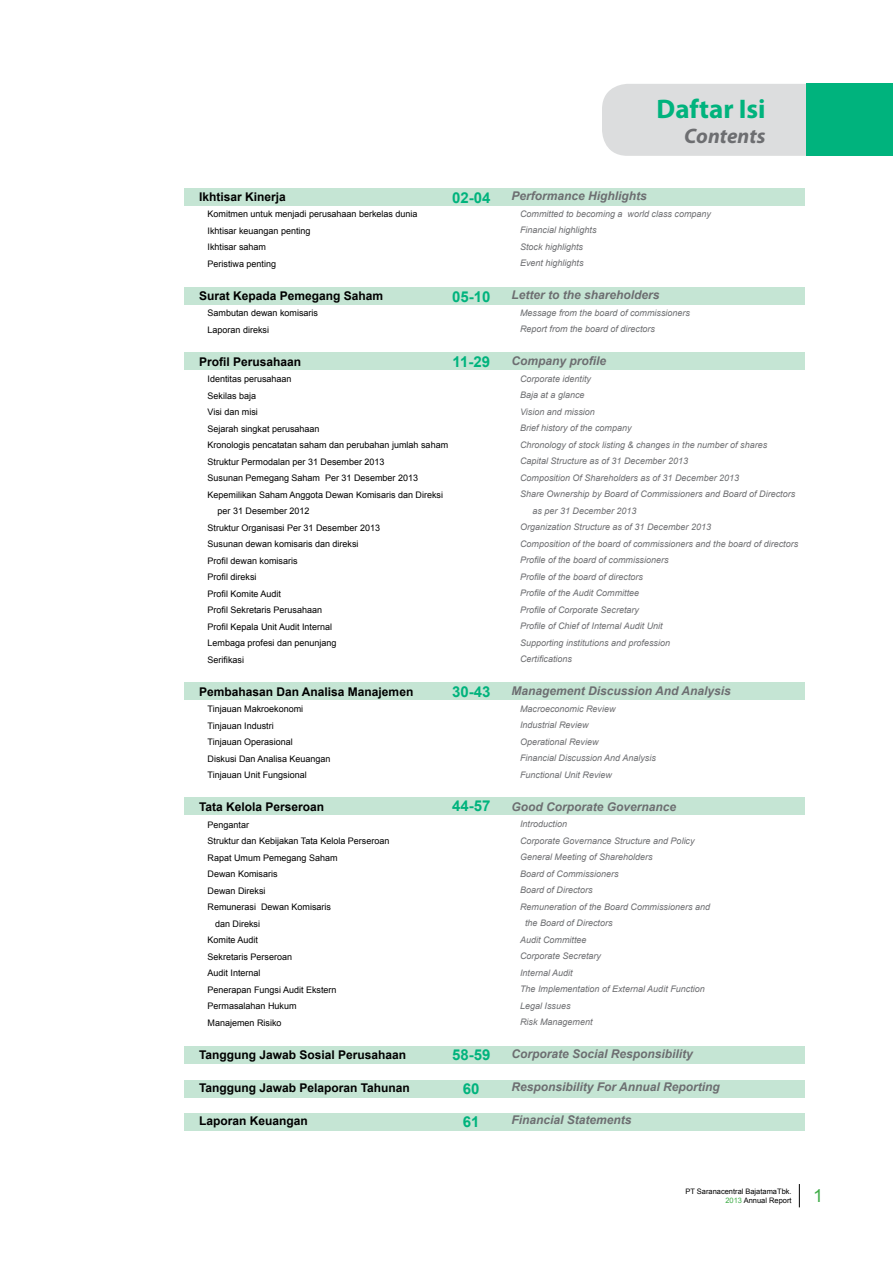
<style>
.page{position:relative;width:893px;height:1263px;background:#fff}
.page>*{position:absolute;margin:0;border:0;box-sizing:border-box;transform-origin:0 0}
.t1{font:700 27px "Myriad Pro";color:#00b37d}
.t2{font:italic 700 21px "Myriad Pro";color:#6d6e71}
.t3{font:18px "Arial";color:#41ad49}
.t4{font:700 15px/32.8px "Arial";color:#00b37d}
.t5{font:italic 700 12px "Arial";color:#6d6e71}
.t6{font:700 12px "Arial";color:#000}
.t7{font:italic 9px/16.5px "Arial";color:#6d6e71}
.t8{font:9px/16.5px "Arial";color:#000}
.t9{font:7.5px/9px "Arial";color:#000;text-align:right}
.s1{color:#41ad49}
</style>
<div class="page">
<svg style="left:799px;top:1184px;width:1px;height:23px"></svg>
<div style="left:184px;top:188px;width:621px;height:17px;background:#c5e5d4"></div>
<div style="left:184px;top:288px;width:621px;height:17px;background:#c5e5d4"></div>
<div style="left:184px;top:353px;width:621px;height:17px;background:#c5e5d4"></div>
<div style="left:184px;top:683px;width:621px;height:17px;background:#c5e5d4"></div>
<div style="left:184px;top:797px;width:621px;height:17px;background:#c5e5d4"></div>
<div style="left:184px;top:1046px;width:621px;height:17px;background:#c5e5d4"></div>
<div style="left:184px;top:1080px;width:621px;height:17px;background:#c5e5d4"></div>
<div style="left:184px;top:1113px;width:621px;height:17px;background:#c5e5d4"></div>
<div style="left:602px;top:84px;width:204px;height:72px;background:#dcddde"></div>
<div style="left:806px;top:84px;width:87px;height:72px;background:#00b37d"></div>
<h3 class="t4" style="left:452px;top:182px;width:40px">02-04</h3>
<h3 class="t6" style="left:199px;top:188px;width:88px">Ikhtisar Kinerja</h3>
<p class="t8" style="left:208px;top:206px;width:212px">Komitmen untuk menjadi perusahaan berkelas dunia<br>Ikhtisar keuangan penting<br>Ikhtisar saham<br>Peristiwa penting</p>
<h3 class="t6" style="left:199px;top:287px;width:186px">Surat Kepada Pemegang Saham</h3>
<p class="t8" style="left:208px;top:305px;width:112px">Sambutan dewan komisaris<br>Laporan direksi</p>
<h3 class="t6" style="left:199px;top:353px;width:104px">Profil Perusahaan</h3>
<p class="t8" style="left:208px;top:371px;width:86px">Identitas perusahaan</p>
<p class="t8" style="left:208px;top:387px;width:50px">Sekilas baja</p>
<p class="t8" style="left:208px;top:404px;width:52px">Visi dan misi</p>
<p class="t8" style="left:208px;top:420px;width:114px">Sejarah singkat perusahaan</p>
<p class="t8" style="left:208px;top:437px;width:242px">Kronologis pencatatan saham dan perubahan jumlah saham</p>
<p class="t8" style="left:208px;top:453px;width:179px">Struktur Permodalan per 31 Desember 2013</p>
<p class="t8" style="left:208px;top:470px;width:212px">Susunan Pemegang Saham Per 31 Desember 2013</p>
<p class="t8" style="left:208px;top:486px;width:237px">Kepemilikan Saham Anggota Dewan Komisaris dan Direksi</p>
<p class="t8" style="left:218px;top:503px;width:94px">per 31 Desember 2012</p>
<p class="t8" style="left:208px;top:519px;width:174px">Struktur Organisasi Per 31 Desember 2013</p>
<p class="t8" style="left:208px;top:536px;width:153px">Susunan dewan komisaris dan direksi</p>
<p class="t8" style="left:208px;top:552px;width:92px">Profil dewan komisaris</p>
<p class="t8" style="left:208px;top:569px;width:51px">Profil direksi</p>
<p class="t8" style="left:208px;top:585px;width:75px">Profil Komite Audit</p>
<p class="t8" style="left:208px;top:602px;width:116px">Profil Sekretaris Perusahaan</p>
<p class="t8" style="left:208px;top:618px;width:126px">Profil Kepala Unit Audit Internal</p>
<p class="t8" style="left:208px;top:635px;width:131px">Lembaga profesi dan penunjang</p>
<p class="t8" style="left:208px;top:651px;width:38px">Serifikasi</p>
<h3 class="t6" style="left:199px;top:683px;width:216px">Pembahasan Dan Analisa Manajemen</h3>
<p class="t8" style="left:208px;top:701px;width:125px">Tinjauan Makroekonomi<br>Tinjauan Industri<br>Tinjauan Operasional<br>Diskusi Dan Analisa Keuangan<br>Tinjauan Unit Fungsional</p>
<h3 class="t6" style="left:199px;top:799px;width:127px">Tata Kelola Perseroan</h3>
<p class="t8" style="left:208px;top:816px;width:43px">Pengantar</p>
<p class="t8" style="left:208px;top:833px;width:183px">Struktur dan Kebijakan Tata Kelola Perseroan</p>
<p class="t8" style="left:208px;top:849px;width:132px">Rapat Umum Pemegang Saham</p>
<p class="t8" style="left:208px;top:866px;width:72px">Dewan Komisaris</p>
<p class="t8" style="left:208px;top:882px;width:60px">Dewan Direksi</p>
<p class="t8" style="left:208px;top:899px;width:125px">Remunerasi Dewan Komisaris</p>
<p class="t8" style="left:215px;top:915px;width:47px">dan Direksi</p>
<p class="t8" style="left:208px;top:932px;width:52px">Komite Audit</p>
<p class="t8" style="left:208px;top:948px;width:86px">Sekretaris Perseroan</p>
<p class="t8" style="left:208px;top:965px;width:55px">Audit Internal</p>
<p class="t8" style="left:208px;top:981px;width:131px">Penerapan Fungsi Audit Ekstern</p>
<p class="t8" style="left:208px;top:998px;width:91px">Permasalahan Hukum</p>
<p class="t8" style="left:208px;top:1014px;width:76px">Manajemen Risiko</p>
<h3 class="t6" style="left:199px;top:1046px;width:209px">Tanggung Jawab Sosial Perusahaan</h3>
<h3 class="t6" style="left:199px;top:1079px;width:212px">Tanggung Jawab Pelaporan Tahunan</h3>
<h3 class="t6" style="left:199px;top:1112px;width:110px">Laporan Keuangan</h3>
<h3 class="t4" style="left:452px;top:280px;width:40px">05-10</h3>
<h3 class="t4" style="left:452px;top:346px;width:39px">11-29</h3>
<h3 class="t4" style="left:452px;top:675px;width:40px">30-43</h3>
<h3 class="t4" style="left:452px;top:790px;width:40px">44-57</h3>
<h3 class="t4" style="left:452px;top:1039px;width:40px">58-59</h3>
<h3 class="t4" style="left:463px;top:1073px;width:18px">60<br>61</h3>
<h1 class="t1" style="left:657px;top:91px;width:110px">Daftar Isi</h1>
<h2 class="t2" style="left:684px;top:122px;width:83px">Contents</h2>
<h3 class="t5" style="left:512px;top:188px;width:137px">Performance Highlights</h3>
<p class="t7" style="left:520px;top:205px;width:193px">Committed to becoming a world class company<br>Financial highlights<br>Stock highlights<br>Event highlights</p>
<h3 class="t5" style="left:512px;top:287px;width:150px">Letter to the shareholders</h3>
<p class="t7" style="left:520px;top:304px;width:172px">Message from the board of commissioners<br>Report from the board of directors</p>
<h3 class="t5" style="left:512px;top:353px;width:96px">Company profile</h3>
<p class="t7" style="left:520px;top:370px;width:73px">Corporate identity</p>
<p class="t7" style="left:520px;top:387px;width:66px">Baja at a glance</p>
<p class="t7" style="left:520px;top:403px;width:76px">Vision and mission</p>
<p class="t7" style="left:520px;top:420px;width:113px">Brief history of the company</p>
<p class="t7" style="left:520px;top:436px;width:249px">Chronology of stock listing &amp; changes in the number of shares</p>
<p class="t7" style="left:520px;top:453px;width:170px">Capital Structure as of 31 December 2013</p>
<p class="t7" style="left:520px;top:469px;width:221px">Composition Of Shareholders as of 31 December 2013</p>
<p class="t7" style="left:520px;top:486px;width:277px">Share Ownership by Board of Commissioners and Board of Directors</p>
<p class="t7" style="left:533px;top:502px;width:106px">as per 31 December 2013</p>
<p class="t7" style="left:520px;top:519px;width:193px">Organization Structure as of 31 December 2013</p>
<p class="t7" style="left:520px;top:535px;width:280px">Composition of the board of commissioners and the board of directors</p>
<p class="t7" style="left:520px;top:552px;width:150px">Profile of the board of commissioners</p>
<p class="t7" style="left:520px;top:568px;width:125px">Profile of the board of directors</p>
<p class="t7" style="left:520px;top:585px;width:121px">Profile of the Audit Committee</p>
<p class="t7" style="left:520px;top:601px;width:121px">Profile of Corporate Secretary</p>
<p class="t7" style="left:520px;top:618px;width:144px">Profile of Chief of Internal Audit Unit</p>
<p class="t7" style="left:520px;top:634px;width:152px">Supporting institutions and profession</p>
<p class="t7" style="left:520px;top:651px;width:54px">Certifications</p>
<h3 class="t5" style="left:512px;top:683px;width:221px">Management Discussion And Analysis</h3>
<p class="t7" style="left:520px;top:700px;width:137px">Macroeconomic Review<br>Industrial Review<br>Operational Review<br>Financial Discussion And Analysis<br>Functional Unit Review</p>
<h3 class="t5" style="left:512px;top:799px;width:166px">Good Corporate Governance</h3>
<p class="t7" style="left:520px;top:816px;width:49px">Introduction</p>
<p class="t7" style="left:520px;top:832px;width:176px">Corporate Governance Structure and Policy</p>
<p class="t7" style="left:520px;top:849px;width:134px">General Meeting of Shareholders</p>
<p class="t7" style="left:520px;top:865px;width:100px">Board of Commissioners</p>
<p class="t7" style="left:520px;top:882px;width:74px">Board of Directors</p>
<p class="t7" style="left:520px;top:898px;width:192px">Remuneration of the Board Commissioners and</p>
<p class="t7" style="left:525px;top:915px;width:89px">the Board of Directors</p>
<p class="t7" style="left:520px;top:931px;width:68px">Audit Committee</p>
<p class="t7" style="left:520px;top:948px;width:83px">Corporate Secretary</p>
<p class="t7" style="left:520px;top:964px;width:54px">Internal Audit</p>
<p class="t7" style="left:520px;top:981px;width:186px">The Implementation of External Audit Function</p>
<p class="t7" style="left:520px;top:997px;width:52px">Legal Issues</p>
<p class="t7" style="left:520px;top:1014px;width:74px">Risk Management</p>
<h3 class="t5" style="left:512px;top:1046px;width:183px">Corporate Social Responsibility</h3>
<h3 class="t5" style="left:512px;top:1079px;width:210px">Responsibility For Annual Reporting</h3>
<h3 class="t5" style="left:512px;top:1112px;width:122px">Financial Statements</h3>
<p class="t9" style="left:685px;top:1187px;width:108px">PT Saranacentral BajatamaTbk.<br><span class="s1">2013</span> Annual Report</p>
<h3 class="t3" style="left:813px;top:1184px;width:12px">1</h3>
</div>
